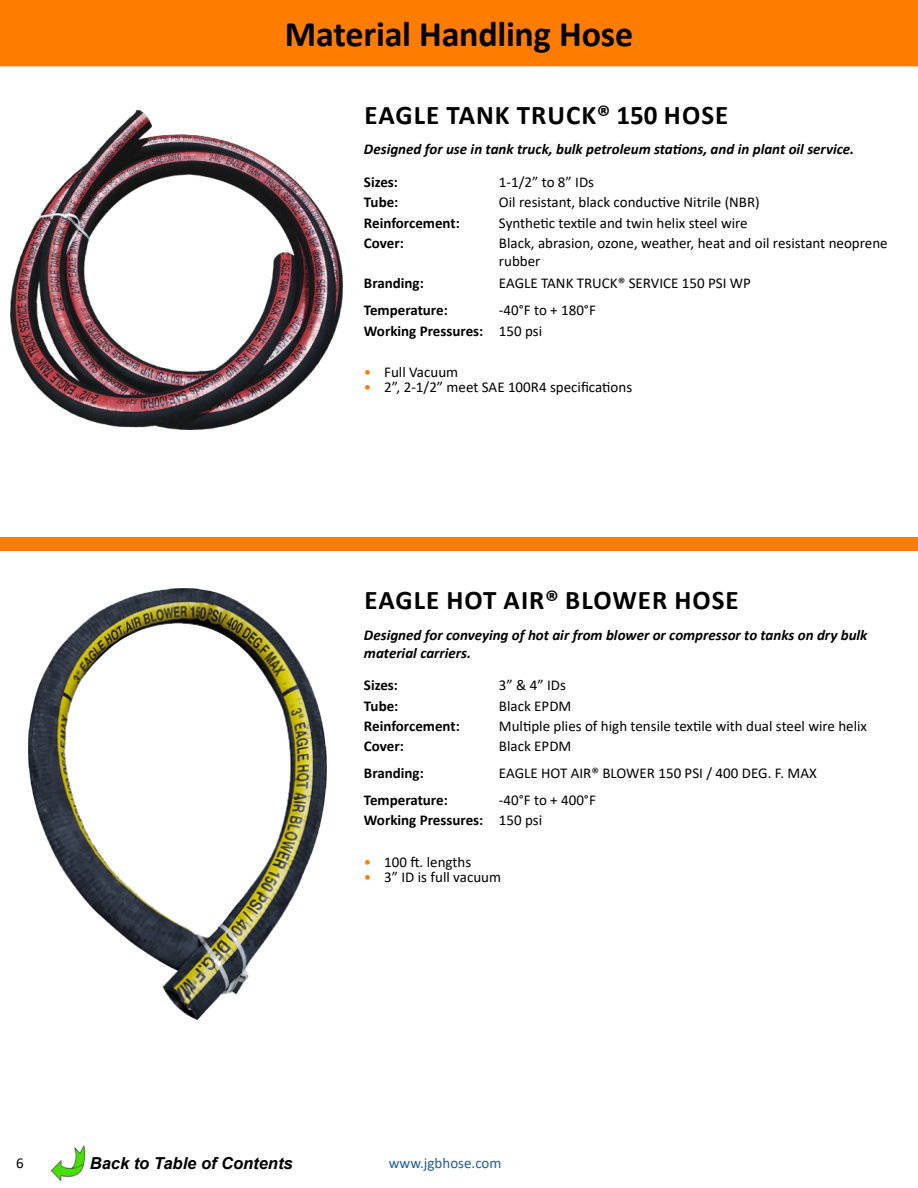
<style>
.page{position:relative;width:918px;height:1188px;background:#fff}
.page>*{position:absolute;margin:0;border:0;box-sizing:border-box;transform-origin:0 0}
.t1{font:700 36px "Calibri";letter-spacing:-.005em;color:#000}
.t2{font:700 27px "Calibri";letter-spacing:.04em;color:#000}
.t3{font:italic 700 16.5px "Arial";color:#000}
.t4{font:15px/20.2px "Calibri";color:#000}
.t5{font:italic 700 15px/18px "Calibri";color:#000}
.t6{font:700 15px "Calibri";color:#000}
.t7{font:15px "Calibri";color:#215e9e}
.s1{font-weight:700}
.s2{color:#fe7c00}
</style>
<div class="page">
<div style="left:0;top:0;width:918px;height:66px;background:#fe7c00"></div>
<img style="left:29px;top:589px;width:297px;height:430px">
<img style="left:10px;top:109px;width:333px;height:321px">
<div style="left:0;top:537px;width:918px;height:14px;background:#fe7c00"></div>
<img style="left:51px;top:1146px;width:34px;height:34px">
<h1 class="t1" style="left:285px;top:9px;width:350px">Material Handling Hose</h1>
<h2 class="t2" style="left:364px;top:96px;width:365px">EAGLE TANK TRUCK® 150 HOSE</h2>
<p class="t5" style="left:364px;top:140px;width:492px">Designed for use in tank truck, bulk petroleum stations, and in plant oil service.</p>
<p class="t6" style="left:364px;top:172px;width:36px">Sizes:</p>
<p class="t4" style="left:499px;top:172px;width:97px">1-1/2” to 8” IDs</p>
<p class="t6" style="left:364px;top:192px;width:36px">Tube:</p>
<p class="t4" style="left:499px;top:192px;width:262px">Oil resistant, black conductive Nitrile (NBR)</p>
<p class="t6" style="left:364px;top:212px;width:97px">Reinforcement:</p>
<p class="t4" style="left:499px;top:212px;width:250px">Synthetic textile and twin helix steel wire</p>
<p class="t6" style="left:364px;top:232px;width:41px">Cover:</p>
<p class="t4" style="left:499px;top:234px;width:390px;line-height:18px">Black, abrasion, ozone, weather, heat and oil resistant neoprene rubber</p>
<p class="t6" style="left:364px;top:273px;width:61px">Branding:</p>
<p class="t4" style="left:499px;top:273px;width:254px">EAGLE TANK TRUCK® SERVICE 150 PSI WP</p>
<p class="t6" style="left:364px;top:300px;width:85px">Temperature:</p>
<p class="t4" style="left:364px;top:300px;width:233px;text-indent:135px">-40°F to + 180°F<br><span class="s1">Working Pressures:</span> 150 psi</p>
<p class="t4" style="left:364px;top:362px;width:96px"><span class="s2">•</span> Full Vacuum</p>
<p class="t4" style="left:364px;top:377px;width:270px"><span class="s2">•</span> 2”, 2-1/2” meet SAE 100R4 specifications</p>
<h2 class="t2" style="left:364px;top:581px;width:376px">EAGLE HOT AIR® BLOWER HOSE</h2>
<p class="t5" style="left:364px;top:625px;width:505px">Designed for conveying of hot air from blower or compressor to tanks on dry bulk material carriers.</p>
<p class="t6" style="left:364px;top:675px;width:36px">Sizes:</p>
<p class="t4" style="left:499px;top:675px;width:69px">3” &amp; 4” IDs</p>
<p class="t6" style="left:364px;top:695px;width:36px">Tube:</p>
<p class="t4" style="left:499px;top:695px;width:74px">Black EPDM</p>
<p class="t6" style="left:364px;top:715px;width:97px">Reinforcement:</p>
<p class="t4" style="left:499px;top:715px;width:370px">Multiple plies of high tensile textile with dual steel wire helix</p>
<p class="t6" style="left:364px;top:736px;width:41px">Cover:</p>
<p class="t4" style="left:499px;top:736px;width:74px">Black EPDM</p>
<p class="t6" style="left:364px;top:763px;width:61px">Branding:</p>
<p class="t4" style="left:499px;top:763px;width:319px">EAGLE HOT AIR® BLOWER 150 PSI / 400 DEG. F. MAX</p>
<p class="t6" style="left:364px;top:790px;width:85px">Temperature:</p>
<p class="t4" style="left:364px;top:790px;width:233px;text-indent:135px">-40°F to + 400°F<br><span class="s1">Working Pressures:</span> 150 psi</p>
<p class="t4" style="left:364px;top:852px;width:109px"><span class="s2">•</span> 100 ft. lengths</p>
<p class="t4" style="left:364px;top:867px;width:139px"><span class="s2">•</span> 3” ID is full vacuum</p>
<p class="t3" style="left:90px;top:1153px;width:204px">Back to Table of Contents</p>
<p class="t4" style="left:16px;top:1152px;width:9px">6</p>
<p class="t7" style="left:389px;top:1152px;width:114px">www.jgbhose.com</p>
</div>
